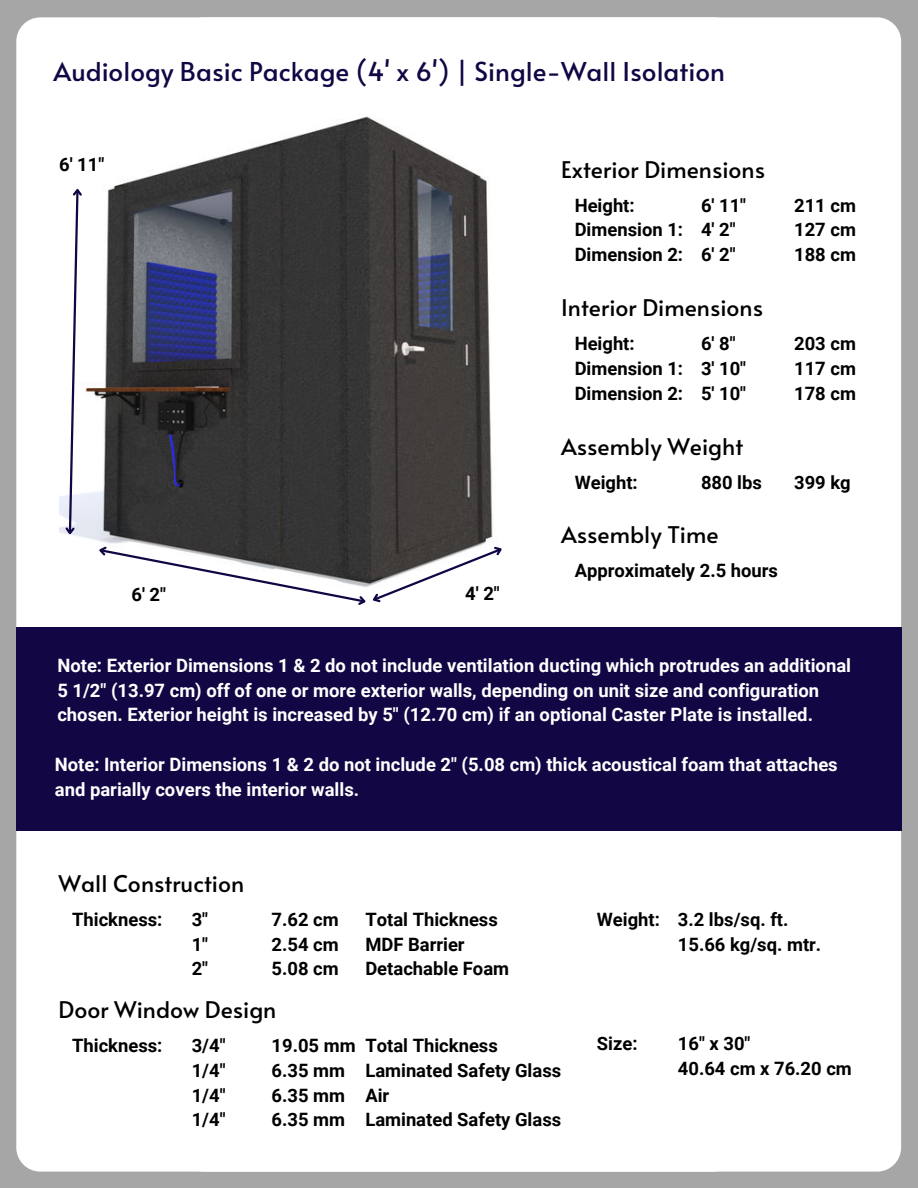
<style>
.page{position:relative;width:918px;height:1188px;background:#a6a6a6}
.page>*{position:absolute;margin:0;border:0;box-sizing:border-box;transform-origin:0 0}
.t1{font:25.95px "Alata";color:#120644}
.t2{font:22.95px "Alata";color:#000}
.t3{font:700 18.45px/24.8px "Roboto";color:#000}
.t4{font:700 18.45px/24.8px "Roboto";color:#fff}
</style>
<div class="page">
<div style="left:180px;top:17px;width:721px;height:1155px;background:#fff;border-radius:24px"></div>
<div style="left:16px;top:17px;width:721px;height:1155px;background:#fff;border-radius:24px"></div>
<img style="left:59px;top:116px;width:434px;height:426px">
<div style="left:16px;top:627px;width:885px;height:203px;background:#120644"></div>
<svg style="left:63px;top:186px;width:21px;height:351px"></svg>
<svg style="left:99px;top:542px;width:403px;height:63px"></svg>
<h1 class="t1" style="left:54px;top:48px;width:673px">Audiology Basic Package (4' x 6') | Single-Wall Isolation</h1>
<p class="t3" style="left:59px;top:152px;width:47px">6' 11"</p>
<p class="t3" style="left:131px;top:581px;width:36px">6' 2"</p>
<p class="t3" style="left:465px;top:580px;width:36px">4' 2"</p>
<p class="t2" style="left:561px;top:149px;width:205px">Exterior Dimensions</p>
<p class="t3" style="left:575px;top:192px;width:110px">Height:<br>Dimension 1:<br>Dimension 2:</p>
<p class="t2" style="left:561px;top:288px;width:203px">Interior Dimensions</p>
<p class="t3" style="left:575px;top:331px;width:110px">Height:<br>Dimension 1:<br>Dimension 2:</p>
<p class="t2" style="left:561px;top:426px;width:184px">Assembly Weight</p>
<p class="t3" style="left:575px;top:469px;width:65px">Weight:</p>
<p class="t2" style="left:561px;top:515px;width:159px">Assembly Time</p>
<p class="t3" style="left:701px;top:192px;width:47px">6' 11"<br>4' 2"<br>6' 2"</p>
<p class="t3" style="left:794px;top:192px;width:63px;text-align:justify">211 cm 127 cm 188 cm</p>
<p class="t3" style="left:701px;top:331px;width:47px">6' 8"<br>3' 10"<br>5' 10"</p>
<p class="t3" style="left:794px;top:331px;width:63px;text-align:justify">203 cm 117 cm 178 cm</p>
<p class="t3" style="left:701px;top:469px;width:62px">880 lbs</p>
<p class="t3" style="left:794px;top:469px;width:58px">399 kg</p>
<p class="t3" style="left:575px;top:557px;width:205px">Approximately 2.5 hours</p>
<p class="t4" style="left:57px;top:652px;width:795px">Note: Exterior Dimensions 1 &amp; 2 do not include ventilation ducting which protrudes an additional<br>5 1/2" (13.97 cm) off of one or more exterior walls, depending on unit size and configuration chosen. Exterior height is increased by 5" (12.70 cm) if an optional Caster Plate is installed.</p>
<p class="t4" style="left:55px;top:752px;width:784px">Note: Interior Dimensions 1 &amp; 2 do not include 2" (5.08 cm) thick acoustical foam that attaches and parially covers the interior walls.</p>
<p class="t2" style="left:59px;top:864px;width:187px">Wall Construction</p>
<p class="t3" style="left:72px;top:906px;width:92px">Thickness:</p>
<p class="t3" style="left:192px;top:906px;width:18px;text-align:justify">3" 1" 2"</p>
<p class="t3" style="left:272px;top:906px;width:69px;text-align:justify">7.62 cm 2.54 cm 5.08 cm</p>
<p class="t3" style="left:365px;top:906px;width:145px">Total Thickness<br>MDF Barrier<br>Detachable Foam</p>
<p class="t3" style="left:678px;top:906px;width:145px;text-indent:-81px">Weight: 3.2 lbs/sq. ft.<br>15.66 kg/sq. mtr.</p>
<p class="t2" style="left:59px;top:990px;width:219px">Door Window Design</p>
<p class="t3" style="left:72px;top:1032px;width:92px">Thickness:</p>
<p class="t3" style="left:192px;top:1032px;width:35px;text-align:justify">3/4" 1/4" 1/4" 1/4"</p>
<p class="t3" style="left:272px;top:1032px;width:86px">19.05 mm<br>6.35 mm<br>6.35 mm<br>6.35 mm</p>
<p class="t3" style="left:365px;top:1032px;width:197px">Total Thickness<br>Laminated Safety Glass<br>Air<br>Laminated Safety Glass</p>
<p class="t3" style="left:597px;top:1031px;width:42px">Size:</p>
<p class="t3" style="left:678px;top:1030px;width:175px">16" x 30"<br>40.64 cm x 76.20 cm</p>
</div>
